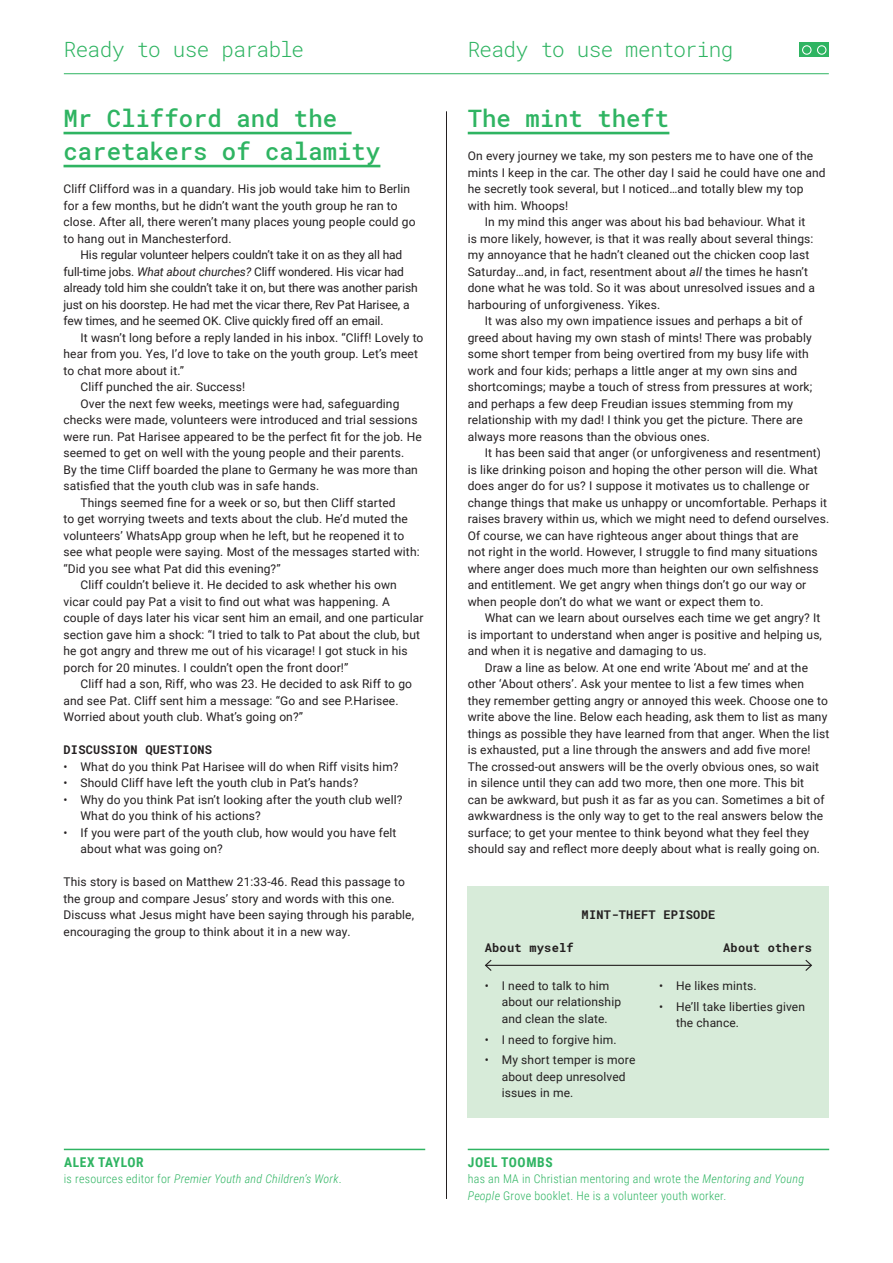
<style>
.page{position:relative;width:893px;height:1263px;background:#fff}
.page>*{position:absolute;margin:0;border:0;box-sizing:border-box;transform-origin:0 0}
.Resource_Title_Small{font:500 24px/33px "Roboto Mono";color:#2fb462}
.Page_title{font:300 21px "Roboto Mono";letter-spacing:-.03em;color:#2fb462}
.Bio_name{font:700 13.5px "Roboto Condensed";letter-spacing:.045em;color:#2fb462}
.Together-Body_Indent{font:12px/16.5px "Roboto";letter-spacing:.01em;color:#231f20}
.Together-Body{font:12px/16.5px "Roboto";letter-spacing:.01em;color:#231f20}
.Together-Body_Indent-2{font:12px/16.5px "Roboto";letter-spacing:-.01em;color:#231f20}
.Bio_info{font:300 12px/16.5px "Roboto Condensed";letter-spacing:.02em;color:#2fb462}
.Sub_3{font:700 12px "Roboto Mono";letter-spacing:.02em;color:#231f20}
.Bio_info-2{font:italic 300 12px "Roboto Condensed";letter-spacing:.02em;color:#2fb462}
.s1{font-style:italic}
.s2{font-style:normal}
</style>
<div class="page">
<hr style="left:64px;top:73px;width:765px;height:1px;background:#2fb462">
<div style="left:799px;top:43px;width:30px;height:14px;background:#2fb462"></div>
<div style="left:802px;top:45px;width:9px;height:10px;border:1px solid #fff;border-radius:50%"></div>
<div style="left:817px;top:45px;width:9px;height:10px;border:1px solid #fff;border-radius:50%"></div>
<hr style="left:468px;top:132px;width:201px;height:2px;background:#2fb462">
<hr style="left:468px;top:1149px;width:361px;height:1px;background:#2fb462">
<hr style="left:64px;top:132px;width:288px;height:2px;background:#2fb462">
<hr style="left:64px;top:165px;width:316px;height:2px;background:#2fb462">
<hr style="left:446px;top:111px;width:1px;height:1088px;background:#231f20">
<hr style="left:64px;top:1149px;width:361px;height:1px;background:#2fb462">
<div style="left:468px;top:886px;width:361px;height:231px;background:#d7ebd9"></div>
<hr style="left:486px;top:965px;width:325px;height:1px;background:#231f20">
<svg style="left:485px;top:959px;width:8px;height:12px"></svg>
<svg style="left:804px;top:959px;width:8px;height:12px"></svg>
<p class="Page_title" style="left:64px;top:35px;width:242px">Ready to use parable</p>
<p class="Page_title" style="left:468px;top:35px;width:267px">Ready to use mentoring</p>
<p class="Resource_Title_Small" style="left:64px;top:101px;width:318px">Mr Clifford and the caretakers of calamity</p>
<p class="Together-Body" style="left:64px;top:180px;width:354px">Cliff Clifford was in a quandary. His job would take him to Berlin for a few months, but he didn’t want the youth group he ran to close. After all, there weren’t many places young people could go to hang out in Manchesterford.</p>
<p class="Together-Body_Indent-2" style="left:64px;top:246px;width:356px;text-indent:17px">His regular volunteer helpers couldn’t take it on as they all had full-time jobs. <span class="s1">What about churches?</span> Cliff wondered. His vicar had already told him she couldn’t take it on, but there was another parish just on his doorstep. He had met the vicar there, Rev Pat Harisee, a few times, and he seemed OK. Clive quickly fired off an email.</p>
<p class="Together-Body_Indent" style="left:64px;top:329px;width:361px;text-indent:17px">It wasn’t long before a reply landed in his inbox. “Cliff! Lovely to hear from you. Yes, I’d love to take on the youth group. Let’s meet to chat more about it.”</p>
<p class="Together-Body_Indent" style="left:81px;top:378px;width:166px">Cliff punched the air. Success!</p>
<p class="Together-Body_Indent" style="left:64px;top:395px;width:360px;text-indent:17px">Over the next few weeks, meetings were had, safeguarding checks were made, volunteers were introduced and trial sessions were run. Pat Harisee appeared to be the perfect fit for the job. He seemed to get on well with the young people and their parents.<br>By the time Cliff boarded the plane to Germany he was more than satisfied that the youth club was in safe hands.</p>
<p class="Together-Body_Indent" style="left:64px;top:494px;width:358px;text-indent:17px">Things seemed fine for a week or so, but then Cliff started<br>to get worrying tweets and texts about the club. He’d muted the volunteers’ WhatsApp group when he left, but he reopened it to see what people were saying. Most of the messages started with: “Did you see what Pat did this evening?”</p>
<p class="Together-Body_Indent" style="left:64px;top:576px;width:361px;text-indent:17px">Cliff couldn’t believe it. He decided to ask whether his own vicar could pay Pat a visit to find out what was happening. A couple of days later his vicar sent him an email, and one particular section gave him a shock: “I tried to talk to Pat about the club, but he got angry and threw me out of his vicarage! I got stuck in his porch for 20 minutes. I couldn’t open the front door!”</p>
<p class="Together-Body_Indent" style="left:64px;top:675px;width:350px;text-indent:17px">Cliff had a son, Riff, who was 23. He decided to ask Riff to go and see Pat. Cliff sent him a message: “Go and see P.Harisee.<br>Worried about youth club. What’s going on?”</p>
<p class="Sub_3" style="left:64px;top:741px;width:150px">DISCUSSION QUESTIONS</p>
<p class="Together-Body_Indent" style="left:64px;top:758px;width:337px">• What do you think Pat Harisee will do when Riff visits him?</p>
<p class="Together-Body_Indent" style="left:64px;top:774px;width:296px">• Should Cliff have left the youth club in Pat’s hands?</p>
<p class="Together-Body_Indent" style="left:81px;top:791px;width:323px;text-indent:-17px">• Why do you think Pat isn’t looking after the youth club well?<br>What do you think of his actions?</p>
<p class="Together-Body_Indent" style="left:81px;top:824px;width:317px;text-indent:-17px">• If you were part of the youth club, how would you have felt about what was going on?</p>
<p class="Together-Body" style="left:64px;top:873px;width:352px">This story is based on Matthew 21:33-46. Read this passage to the group and compare Jesus’ story and words with this one.<br>Discuss what Jesus might have been saying through his parable, encouraging the group to think about it in a new way.</p>
<p class="Bio_name" style="left:64px;top:1152px;width:81px">ALEX TAYLOR</p>
<p class="Bio_info-2" style="left:64px;top:1170px;width:279px"><span class="s2">is resources editor for</span> Premier Youth and Children’s Work<span class="s2">.</span></p>
<p class="Resource_Title_Small" style="left:468px;top:101px;width:203px">The mint theft</p>
<p class="Together-Body" style="left:468px;top:147px;width:359px">On every journey we take, my son pesters me to have one of the mints I keep in the car. The other day I said he could have one and he secretly took several, but I noticed…and totally blew my top with him. Whoops!</p>
<p class="Together-Body_Indent" style="left:468px;top:213px;width:349px;text-indent:17px">In my mind this anger was about his bad behaviour. What it is more likely, however, is that it was really about several things: my annoyance that he hadn’t cleaned out the chicken coop last Saturday…and, in fact, resentment about <span class="s1">all</span> the times he hasn’t done what he was told. So it was about unresolved issues and a harbouring of unforgiveness. Yikes.</p>
<p class="Together-Body_Indent" style="left:468px;top:312px;width:346px;text-indent:17px">It was also my own impatience issues and perhaps a bit of greed about having my own stash of mints! There was probably some short temper from being overtired from my busy life with work and four kids; perhaps a little anger at my own sins and shortcomings; maybe a touch of stress from pressures at work; and perhaps a few deep Freudian issues stemming from my relationship with my dad! I think you get the picture. There are always more reasons than the obvious ones.</p>
<p class="Together-Body_Indent" style="left:468px;top:444px;width:363px;text-indent:17px">It has been said that anger (or unforgiveness and resentment) is like drinking poison and hoping the other person will die. What does anger do for us? I suppose it motivates us to challenge or change things that make us unhappy or uncomfortable. Perhaps it raises bravery within us, which we might need to defend ourselves.<br>Of course, we can have righteous anger about things that are<br>not right in the world. However, I struggle to find many situations where anger does much more than heighten our own selfishness and entitlement. We get angry when things don’t go our way or when people don’t do what we want or expect them to.</p>
<p class="Together-Body_Indent" style="left:468px;top:609px;width:356px;text-indent:17px">What can we learn about ourselves each time we get angry? It is important to understand when anger is positive and helping us, and when it is negative and damaging to us.</p>
<p class="Together-Body_Indent" style="left:468px;top:659px;width:363px;text-indent:17px">Draw a line as below. At one end write ‘About me’ and at the other ‘About others’. Ask your mentee to list a few times when they remember getting angry or annoyed this week. Choose one to write above the line. Below each heading, ask them to list as many things as possible they have learned from that anger. When the list is exhausted, put a line through the answers and add five more!<br>The crossed-out answers will be the overly obvious ones, so wait in silence until they can add two more, then one more. This bit<br>can be awkward, but push it as far as you can. Sometimes a bit of awkwardness is the only way to get to the real answers below the surface; to get your mentee to think beyond what they feel they should say and reflect more deeply about what is really going on.</p>
<p class="Sub_3" style="left:582px;top:906px;width:135px">MINT-THEFT EPISODE</p>
<p class="Sub_3" style="left:485px;top:939px;width:91px">About myself</p>
<p class="Sub_3" style="left:723px;top:939px;width:91px">About others</p>
<p class="Together-Body_Indent" style="left:502px;top:977px;width:121px;text-indent:-17px">• I need to talk to him about our relationship and clean the slate.</p>
<p class="Together-Body_Indent" style="left:485px;top:1031px;width:133px">• I need to forgive him.</p>
<p class="Together-Body_Indent" style="left:502px;top:1051px;width:135px;text-indent:-17px">• My short temper is more about deep unresolved issues in me.</p>
<p class="Together-Body_Indent" style="left:659px;top:977px;width:99px">• He likes mints.</p>
<p class="Together-Body_Indent" style="left:676px;top:998px;width:130px;text-indent:-17px">• He’ll take liberties given the chance.</p>
<p class="Bio_name" style="left:468px;top:1152px;width:86px">JOEL TOOMBS</p>
<p class="Bio_info" style="left:468px;top:1170px;width:338px">has an MA in Christian mentoring and wrote the <span class="s1">Mentoring and Young<br>People</span> Grove booklet. He is a volunteer youth worker.</p>
</div>
